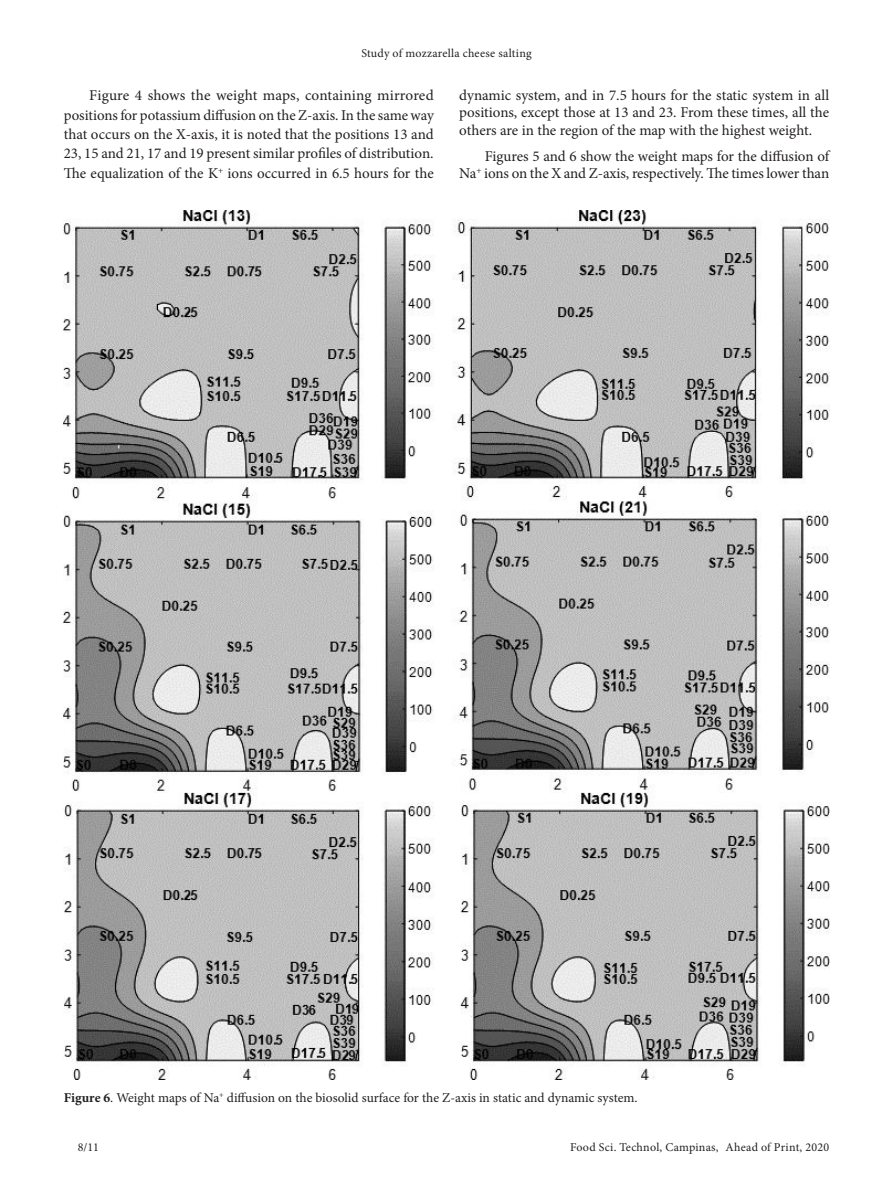
<style>
.page{position:relative;width:893px;height:1191px;background:#fff}
.page>*{position:absolute;margin:0;border:0;box-sizing:border-box;transform-origin:0 0}
.Paragraph{font:15px/19.4px "Minion Pro";letter-spacing:-.005em;color:#231f20;text-align:justify}
.FigureCaption{font:13.5px "Minion Pro";color:#231f20}
.t1{font:12px "Minion Pro";letter-spacing:.02em;color:#231f20}
.s1{font-weight:700}
.s2{color:#fff}
</style>
<div class="page">
<img style="left:64px;top:210px;width:765px;height:869px">
<p class="t1" style="left:361px;top:45px;width:172px">Study of mozzarella cheese salting</p>
<p class="Paragraph" style="left:459px;top:87px;width:371px;line-height:17.2px">dynamic system, and in 7.5 hours for the static system in all positions, except those at 13 and 23. From these times, all the others are in the region of the map with the highest weight.</p>
<p class="Paragraph" style="left:459px;top:147px;width:371px;line-height:17.2px;text-align:right">Figures 5 and 6 show the weight maps for the diffusion of<br>Na<sup>+</sup> ions on the X and Z-axis, respectively. The times lower than</p>
<p class="Paragraph" style="left:64px;top:86px;width:372px;text-indent:26px">Figure 4 shows the weight maps, containing mirrored positions for potassium diffusion on the Z-axis. In the same way that occurs on the X-axis, it is noted that the positions 13 and 23, 15 and 21, 17 and 19 present similar profiles of distribution.<br>The equalization of the K<sup>+</sup> ions occurred in 6.5 hours for the</p>
<p class="FigureCaption" style="left:64px;top:1088px;width:575px"><span class="s1">Figure 6</span>. Weight maps of Na<sup>+</sup> diffusion on the biosolid surface for the Z-axis in static and dynamic system.</p>
<p class="t1" style="left:64px;top:1139px;width:37px"><span class="s2">8</span> 8/11</p>
<p class="t1" style="left:570px;top:1139px;width:261px">Food Sci. Technol, Campinas, Ahead of Print, 2020</p>
</div>
